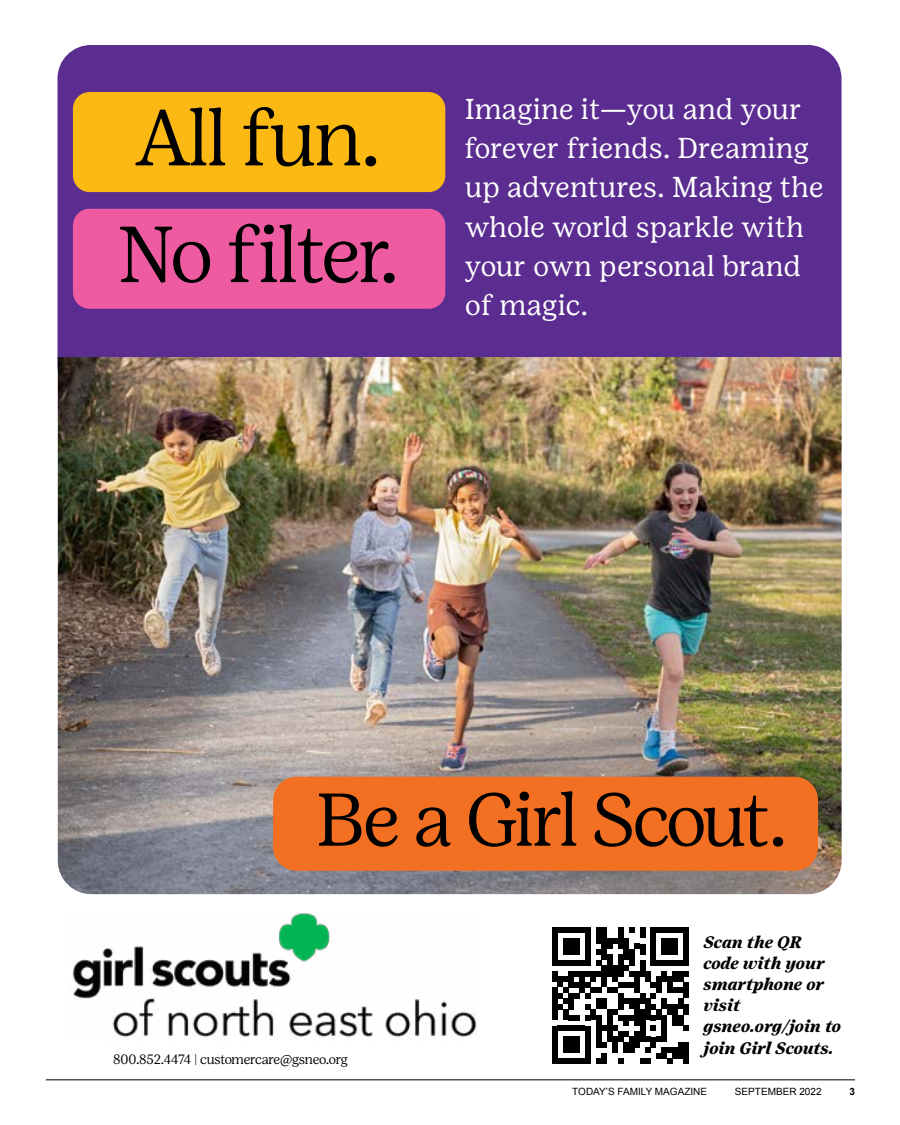
<style>
.page{position:relative;width:900px;height:1125px;background:#fff}
.page>*{position:absolute;margin:0;border:0;box-sizing:border-box;transform-origin:0 0}
.t1{font:300 79.25px/116.8px "Girl Scout Display";letter-spacing:-.02em;color:#000}
.t2{font:300 74.5px "Girl Scout Display";letter-spacing:-.045em;color:#000}
.t3{font:28.75px/39.2px "Girl Scout Text";letter-spacing:-.01em;color:#fff}
.t4{font:italic 700 16.62px/21.2px "Girl Scout Text";color:#000}
.t5{font:300 13.5px "Girl Scout Display";letter-spacing:-.015em;color:#000}
.t6{font:10px "Arial";color:#000}
.t7{font:700 10px "Arial";color:#000}
</style>
<div class="page">
<hr style="left:46px;top:1080px;width:809px;height:1px;background:#000">
<div style="left:58px;top:45px;width:784px;height:354px;background:#5c2d91;border-radius:33px"></div>
<img style="left:58px;top:357px;width:784px;height:537px">
<div style="left:73px;top:92px;width:372px;height:100px;background:#fdb913;border-radius:17px"></div>
<div style="left:73px;top:209px;width:372px;height:100px;background:#ef5ba1;border-radius:17px"></div>
<svg style="left:552px;top:927px;width:137px;height:137px"></svg>
<div style="left:684px;top:1042px;width:5px;height:11px;background:#000"></div>
<div style="left:684px;top:1053px;width:5px;height:11px;background:#000"></div>
<div style="left:273px;top:777px;width:545px;height:94px;background:#f36f21;border-radius:24px"></div>
<img style="left:72px;top:913px;width:405px;height:126px">
<h1 class="t1" style="left:118px;top:78px;width:283px">All fun.<br>No filter.</h1>
<p class="t3" style="left:465px;top:89px;width:361px">Imagine it—you and your forever friends. Dreaming up adventures. Making the whole world sparkle with your own personal brand of magic.</p>
<h2 class="t2" style="left:317px;top:775px;width:472px">Be a Girl Scout.</h2>
<p class="t5" style="left:113px;top:1051px;width:236px">800.852.4474 | customercare@gsneo.org</p>
<p class="t4" style="left:703px;top:931px;width:139px">Scan the QR code with your smartphone or visit gsneo.org/join to join Girl Scouts.</p>
<p class="t6" style="left:572px;top:1085px;width:136px">TODAY’S FAMILY MAGAZINE</p>
<p class="t6" style="left:735px;top:1085px;width:88px">SEPTEMBER 2022</p>
<p class="t7" style="left:849px;top:1085px;width:7px">3</p>
</div>
